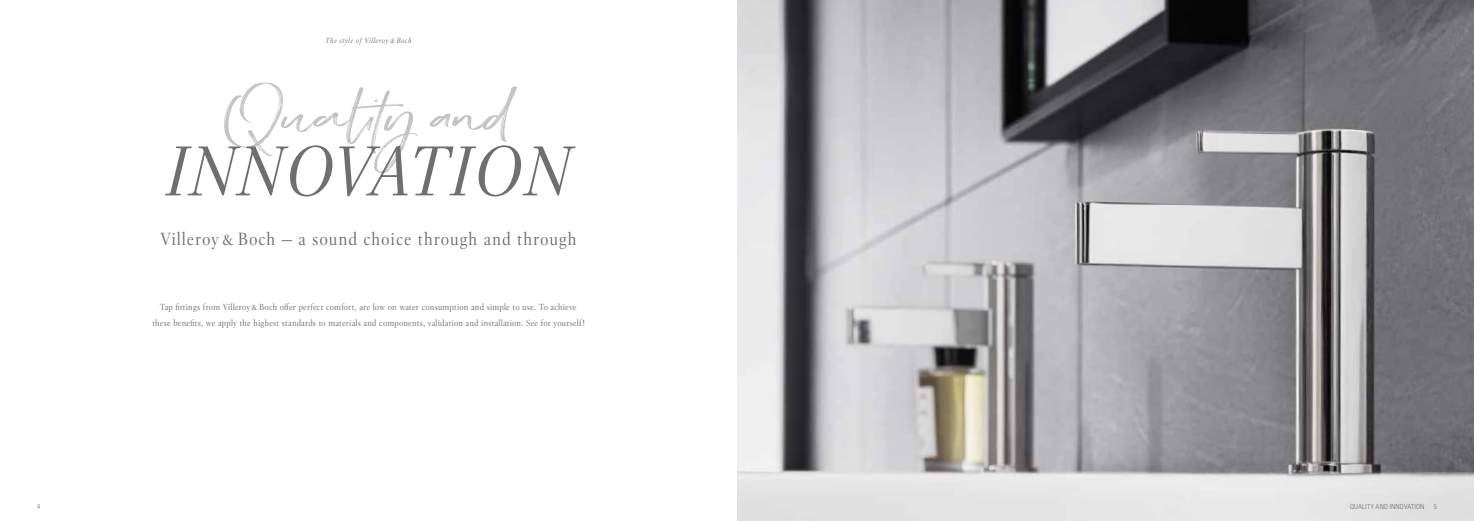
<style>
.page{position:relative;width:1474px;height:521px;background:#fff}
.page>*{position:absolute;margin:0;border:0;box-sizing:border-box;transform-origin:0 0}
.t1{font:74.38px "Wild Spirit";color:#c0c4c5;scale:1.5 1}
.t2{font:italic 70px "Villeroy Boch";letter-spacing:.04em;color:#6f6f6e}
.t3{font:17.5px "Villeroy Boch";letter-spacing:.05em;color:#6f6f6e}
.t4{font:8.75px/15.5px "Villeroy Boch";letter-spacing:.02em;color:#6f6f6e;text-align:center}
.t5{font:italic 7.44px "Villeroy Boch";letter-spacing:.06em;color:#6f6f6e}
.t6{font:300 condensed 7px "Univers LT";letter-spacing:.02em;color:#6f6f6e}
.s1{font-family:"Wild Spirit Alt"}
</style>
<div class="page">
<img style="left:737px;top:0;width:736px;height:521px">
<p class="t5" style="left:325px;top:36px;width:87px">The style of Villeroy&amp;Boch</p>
<h1 class="t1" style="left:221px;top:78px;width:195px"><span class="s1">Qua</span>lity an<span class="s1">d</span></h1>
<h2 class="t2" style="left:167px;top:127px;width:405px">INNOVATION</h2>
<h3 class="t3" style="left:160px;top:228px;width:418px">Villeroy&amp;Boch — a sound choice through and through</h3>
<p class="t4" style="left:152px;top:299px;width:434px">Tap fittings from Villeroy&amp;Boch offer perfect comfort, are low on water consumption and simple to use. To achieve these benefits, we apply the highest standards to materials and components, validation and installation. See for yourself!</p>
<p class="t6" style="left:1349px;top:502px;width:76px">QUALITY AND INNOVATION</p>
<p class="t6" style="left:37px;top:502px;width:5px">4</p>
<p class="t6" style="left:1433px;top:502px;width:5px">5</p>
</div>
